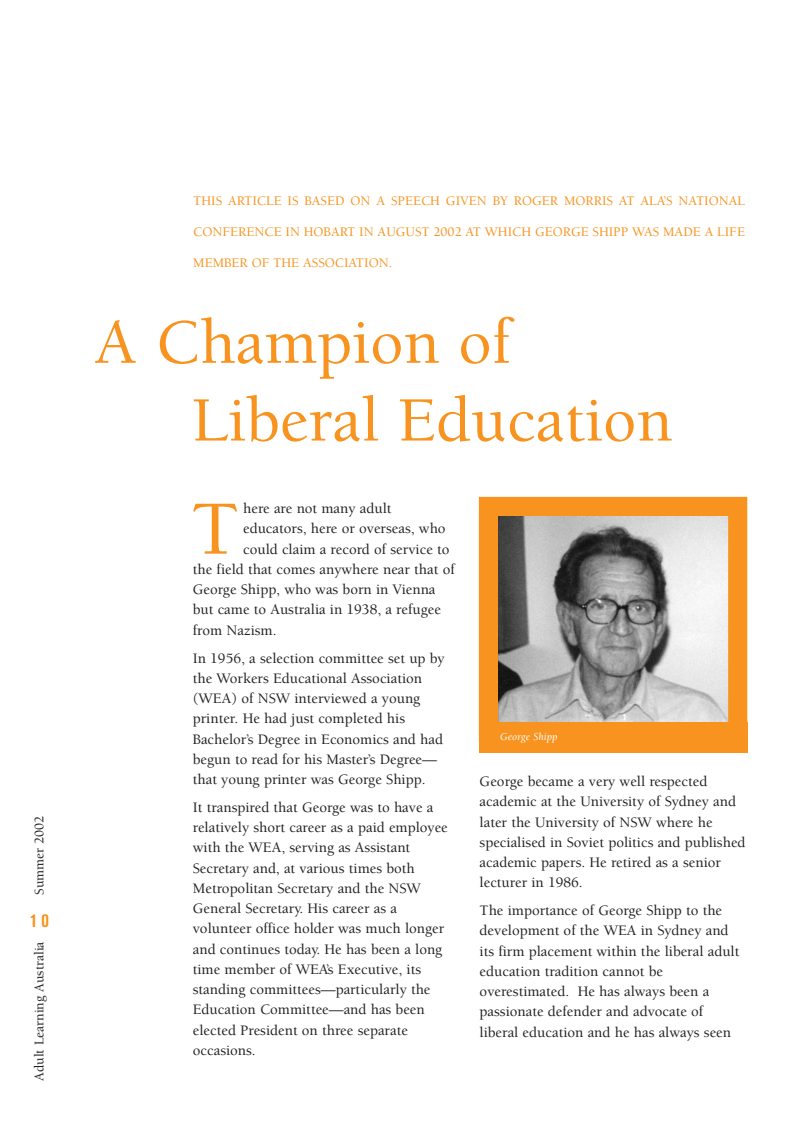
<style>
.page{position:relative;width:804px;height:1137px;background:#fff}
.page>*{position:absolute;margin:0;border:0;box-sizing:border-box;transform-origin:0 0}
.t1{font:500 78.6px "Berkeley";color:#f7931e}
.t2{font:500 64.8px/77.7px "Berkeley";color:#f7931e}
.t3{font:700 condensed 18.9px "Akzidenz Grotesk BE";color:#f7931e}
.t4{font:500 14.85px/20.2px "Berkeley";color:#231f1f}
.t5{font:500 13.5px "Berkeley";color:#f7931e}
.t6{font:500 13.5px "Berkeley";color:#231f1f}
.t7{font:italic 10.8px "Berkeley";color:#fff}
</style>
<div class="page">
<svg style="left:478px;top:496px;width:270px;height:257px;background:#bfa07c"></svg>
<p class="t6" style="left:34px;top:895px;width:80px;rotate:-90deg">Summer 2002</p>
<p class="t3" style="left:30px;top:913px;width:20px">10</p>
<p class="t6" style="left:34px;top:1081px;width:141px;rotate:-90deg">Adult Learning Australia</p>
<p class="t5" style="left:193px;top:195px;width:553px">THIS ARTICLE IS BASED ON A SPEECH GIVEN BY ROGER MORRIS AT ALA’S NATIONAL</p>
<p class="t5" style="left:193px;top:226px;width:553px">CONFERENCE IN HOBART IN AUGUST 2002 AT WHICH GEORGE SHIPP WAS MADE A LIFE</p>
<p class="t5" style="left:193px;top:257px;width:200px">MEMBER OF THE ASSOCIATION.</p>
<h2 class="t2" style="left:192px;top:309px;width:482px;text-indent:-97px">A Champion of<br>Liberal Education</h2>
<h1 class="t1" style="left:191px;top:498px;width:50px">T</h1>
<p class="t4" style="left:243px;top:500px;width:150px">here are not many adult</p>
<p class="t4" style="left:243px;top:520px;width:204px">educators, here or overseas, who</p>
<p class="t4" style="left:243px;top:540px;width:208px">could claim a record of service to</p>
<p class="t4" style="left:193px;top:560px;width:263px">the field that comes anywhere near that of</p>
<p class="t4" style="left:193px;top:581px;width:244px">George Shipp, who was born in Vienna</p>
<p class="t4" style="left:193px;top:601px;width:250px">but came to Australia in 1938, a refugee</p>
<p class="t4" style="left:193px;top:621px;width:85px">from Nazism.</p>
<p class="t4" style="left:193px;top:649px;width:253px">In 1956, a selection committee set up by the Workers Educational Association (WEA) of NSW interviewed a young printer. He had just completed his Bachelor’s Degree in Economics and had begun to read for his Master’s Degree— that young printer was George Shipp.</p>
<p class="t4" style="left:193px;top:798px;width:256px">It transpired that George was to have a relatively short career as a paid employee with the WEA, serving as Assistant Secretary and, at various times both Metropolitan Secretary and the NSW General Secretary. His career as a volunteer office holder was much longer and continues today. He has been a long time member of WEA’s Executive, its standing committees—particularly the Education Committee—and has been elected President on three separate occasions.</p>
<p class="t7" style="left:500px;top:732px;width:59px">George Shipp</p>
<p class="t4" style="left:479px;top:773px;width:267px">George became a very well respected academic at the University of Sydney and later the University of NSW where he specialised in Soviet politics and published academic papers. He retired as a senior lecturer in 1986.</p>
<p class="t4" style="left:479px;top:902px;width:261px">The importance of George Shipp to the development of the WEA in Sydney and its firm placement within the liberal adult education tradition cannot be overestimated. He has always been a passionate defender and advocate of liberal education and he has always seen</p>
</div>
